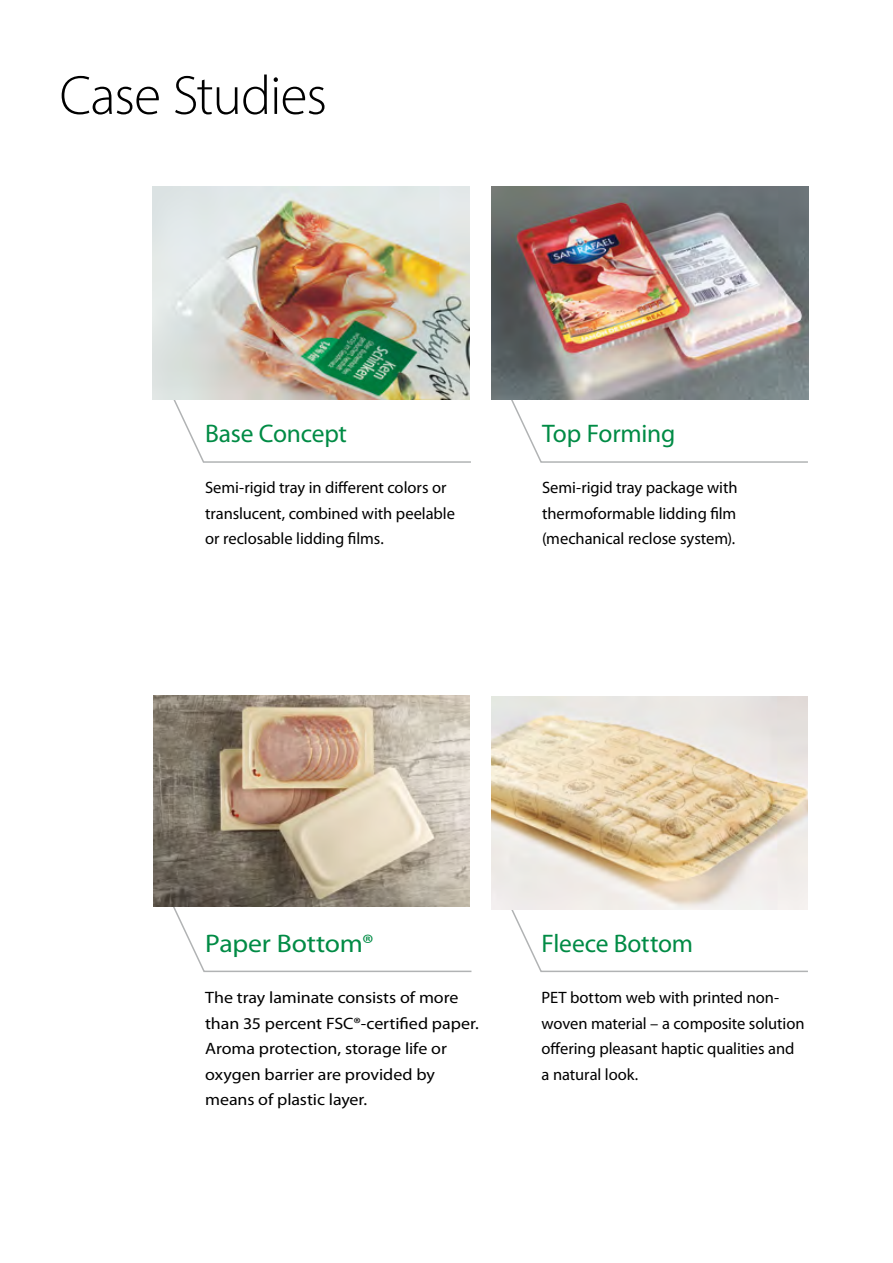
<style>
.page{position:relative;width:893px;height:1263px;background:#fff}
.page>*{position:absolute;margin:0;border:0;box-sizing:border-box;transform-origin:0 0}
.t1{font:300 55.5px "Myriad Pro";letter-spacing:-.02em;color:#000}
.t2{font:25.5px "Myriad Pro";letter-spacing:-.01em;color:#008b45}
.t3{font:25.5px "Myriad Pro";letter-spacing:-.01em;color:#008b45;scale:1.09 1}
.t4{font:16.5px/25.5px "Myriad Pro";letter-spacing:-.005em;color:#000}
.t5{font:16.5px/25.5px "Myriad Pro";letter-spacing:-.005em;color:#000;scale:1.09 1}
</style>
<div class="page">
<svg style="left:173px;top:907px;width:299px;height:65px"></svg>
<svg style="left:501px;top:909px;width:307px;height:63px"></svg>
<img style="left:153px;top:696px;width:317px;height:211px">
<img style="left:491px;top:697px;width:317px;height:212px">
<svg style="left:163px;top:399px;width:308px;height:64px"></svg>
<svg style="left:501px;top:379px;width:308px;height:84px"></svg>
<img style="left:153px;top:187px;width:317px;height:212px">
<img style="left:492px;top:186px;width:316px;height:213px">
<h1 class="t1" style="left:60px;top:62px;width:269px">Case Studies</h1>
<h2 class="t2" style="left:205px;top:418px;width:143px">Base Concept</h2>
<p class="t4" style="left:205px;top:475px;width:251px">Semi-rigid tray in different colors or translucent, combined with peelable or reclosable lidding films.</p>
<h2 class="t2" style="left:542px;top:418px;width:135px">Top Forming</h2>
<p class="t4" style="left:542px;top:475px;width:197px;text-align:justify">Semi-rigid tray package with thermoformable lidding film (mechanical reclose system).</p>
<h2 class="t3" style="left:205px;top:928px;width:156px">Paper Bottom®</h2>
<p class="t5" style="left:205px;top:985px;width:252px">The tray laminate consists of more than 35 percent FSC®-certified paper.<br>Aroma protection, storage life or oxygen barrier are provided by means of plastic layer.</p>
<h2 class="t2" style="left:542px;top:928px;width:153px">Fleece Bottom</h2>
<p class="t4" style="left:542px;top:985px;width:264px">PET bottom web with printed non&shy;woven material – a composite solution offering pleasant haptic qualities and a natural look.</p>
</div>
